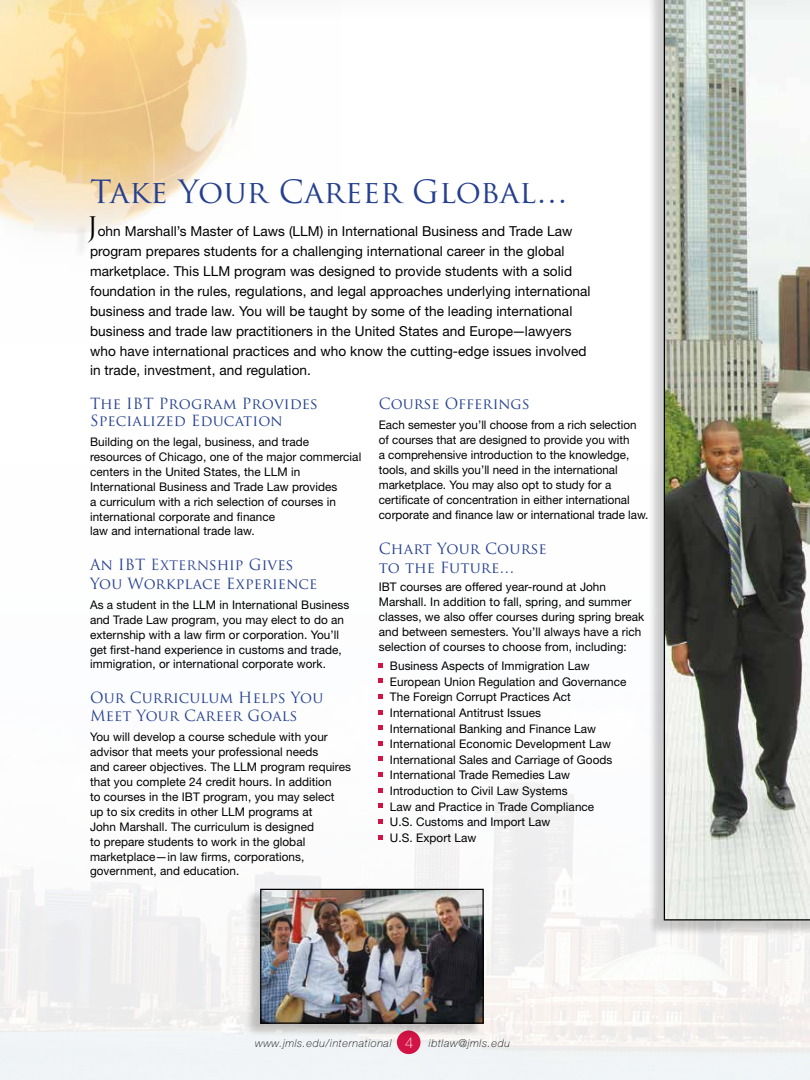
<style>
.page{position:relative;width:810px;height:1080px;background:#fff}
.page>*{position:absolute;margin:0;border:0;box-sizing:border-box;transform-origin:0 0}
.t1{font:31.25px "Trajan Pro";letter-spacing:.01em;color:#25408f}
.t2{font:26.25px "Trajan Pro";color:#000}
.t3{font:15px/17.5px "Trajan Pro";letter-spacing:.01em;color:#25408f}
.t4{font:100 15px "Helvetica Neue";color:#fff}
.t5{font:13.75px/20px "Helvetica Neue";letter-spacing:.005em;color:#000}
.t6{font:11.88px/15px "Helvetica Neue";letter-spacing:.005em;color:#000}
.t7{font:italic 100 10.88px "Helvetica Neue";letter-spacing:.06em;color:#000}
.s1{color:#374b95}
</style>
<div class="page">
<img style="left:0;top:663px;width:810px;height:417px">
<svg style="left:379px;top:663px;width:4px;height:5px"></svg>
<svg style="left:379px;top:679px;width:4px;height:4px"></svg>
<svg style="left:379px;top:694px;width:4px;height:5px"></svg>
<svg style="left:379px;top:710px;width:4px;height:4px"></svg>
<svg style="left:379px;top:725px;width:4px;height:5px"></svg>
<svg style="left:379px;top:741px;width:4px;height:5px"></svg>
<svg style="left:379px;top:757px;width:4px;height:4px"></svg>
<svg style="left:379px;top:772px;width:4px;height:5px"></svg>
<svg style="left:379px;top:788px;width:4px;height:4px"></svg>
<svg style="left:379px;top:804px;width:4px;height:4px"></svg>
<svg style="left:379px;top:819px;width:4px;height:5px"></svg>
<svg style="left:379px;top:835px;width:4px;height:4px"></svg>
<div style="left:648px;top:0;width:162px;height:936px;background:#000;opacity:.2"></div>
<img style="left:664px;top:22px;width:146px;height:899px">
<img style="left:0;top:22px;width:247px;height:212px">
<svg style="left:0;top:0;width:810px;height:22px"></svg>
<div style="left:397px;top:1031px;width:23px;height:23px;background:#d31245;border-radius:50%"></div>
<div style="left:245px;top:889px;width:237px;height:149px;background:#000;opacity:.2"></div>
<img style="left:262px;top:891px;width:220px;height:131px">
<div style="left:260px;top:889px;width:224px;height:135px;border:1px solid #000"></div>
<div style="left:72px;top:222px;width:19px;height:39px;background:#000;opacity:.2"></div>
<h1 class="t1" style="left:90px;top:172px;width:479px">Take Your Career Global…</h1>
<p class="t5" style="left:90px;top:221px;width:502px;text-indent:8px">ohn Marshall’s Master of Laws (LLM) in International Business and Trade Law program prepares students for a challenging international career in the global marketplace. This LLM program was designed to provide students with a solid foundation in the rules, regulations, and legal approaches underlying international business and trade law. You will be taught by some of the leading international business and trade law practitioners in the United States and Europe—lawyers who have international practices and who know the cutting-edge issues involved</p>
<p class="t5" style="left:90px;top:360px;width:223px">in trade, investment, and regulation.</p>
<h2 class="t2" style="left:87px;top:210px;width:12px">J</h2>
<p class="t3" style="left:90px;top:394px;width:230px">The IBT Program Provides<br>Specialized Education</p>
<p class="t6" style="left:90px;top:434px;width:273px">Building on the legal, business, and trade resources of Chicago, one of the major commercial centers in the United States, the LLM in International Business and Trade Law provides<br>a curriculum with a rich selection of courses in international corporate and finance</p>
<p class="t6" style="left:90px;top:523px;width:166px">law and international trade law.</p>
<p class="t3" style="left:90px;top:555px;width:229px;line-height:18.8px">An IBT <span class="s1">Extern</span>ship Gives<br>You Workplace Experience</p>
<p class="t6" style="left:90px;top:597px;width:261px">As a student in the LLM in International Business and Trade Law program, you may elect to do an externship with a law firm or corporation. You’ll get first-hand experience in customs and trade, immigration, or international corporate work.</p>
<p class="t3" style="left:90px;top:689px;width:235px">Our Curriculum Helps You<br>Meet Your Career Goals</p>
<p class="t6" style="left:90px;top:729px;width:262px">You will develop a course schedule with your advisor that meets your professional needs<br>and career objectives. The LLM program requires that you complete 24 credit hours. In addition<br>to courses in the IBT program, you may select up to six credits in other LLM programs at<br>John Marshall. The curriculum is designed<br>to prepare students to work in the global marketplace—in law firms, corporations, government, and education.</p>
<p class="t3" style="left:379px;top:394px;width:153px">Course Offerings</p>
<p class="t6" style="left:379px;top:417px;width:271px">Each semester you’ll choose from a rich selection of courses that are designed to provide you with<br>a comprehensive introduction to the knowledge, tools, and skills you’ll need in the international marketplace. You may also opt to study for a certificate of concentration in either international corporate and finance law or international trade law.</p>
<p class="t3" style="left:379px;top:539px;width:170px;line-height:18.8px">Chart Your Course to the Future…</p>
<p class="t6" style="left:379px;top:579px;width:267px">IBT courses are offered year-round at John Marshall. In addition to fall, spring, and summer classes, we also offer courses during spring break and between semesters. You’ll always have a rich selection of courses to choose from, including:</p>
<p class="t6" style="left:390px;top:658px;width:238px;line-height:15.6px">Business Aspects of Immigration Law European Union Regulation and Governance The Foreign Corrupt Practices Act International Antitrust Issues<br>International Banking and Finance Law International Economic Development Law International Sales and Carriage of Goods International Trade Remedies Law Introduction to Civil Law Systems<br>Law and Practice in Trade Compliance<br>U.S. Customs and Import Law<br>U.S. Export Law</p>
<p class="t4" style="left:405px;top:1034px;width:10px">4</p>
<p class="t7" style="left:255px;top:1037px;width:138px">www.jmls.edu/international</p>
<p class="t7" style="left:429px;top:1037px;width:83px">ibtlaw@jmls.edu</p>
</div>
